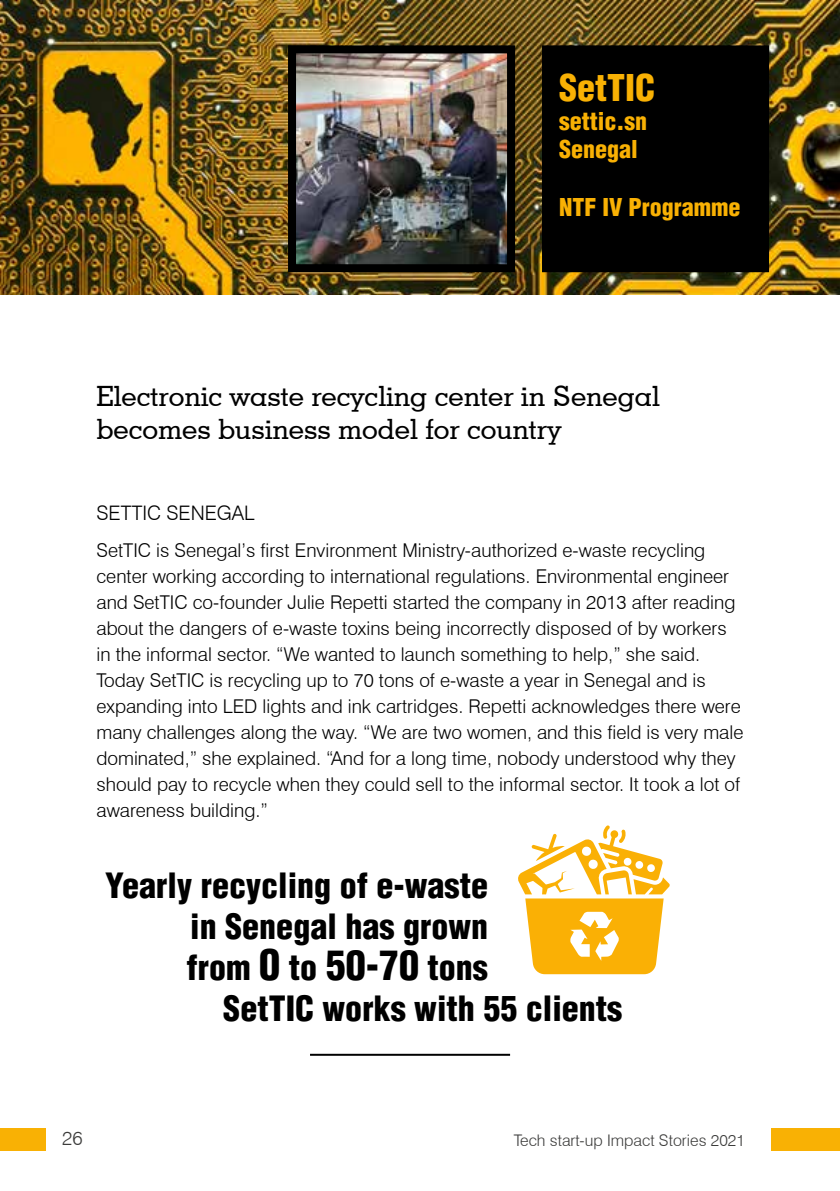
<style>
.page{position:relative;width:840px;height:1191px;background:#fff}
.page>*{position:absolute;margin:0;border:0;box-sizing:border-box;transform-origin:0 0}
.t1{font:900 condensed 36px "Helvetica";color:#f9b104}
.t2{font:900 condensed 34px "Helvetica";color:#000}
.t3{font:500 28px/33.6px "Geometric Slab 703 BT";color:#000}
.t4{font:900 condensed 24px/28.8px "Helvetica";color:#f9b104}
.t5{font:300 20px "Swiss 721 BT";color:#000}
.t6{font:300 19.2px "Swiss 721 BT";color:#3c3c3b}
.t7{font:300 19px/26px "Swiss 721 BT";color:#000}
.t8{font:300 16px "Swiss 721 BT";color:#3c3c3b}
.s1{font-size:42px}
.s2{font-size:40px}
</style>
<div class="page">
<div style="left:0;top:1128px;width:45px;height:22px;background:#f9b104"></div>
<div style="left:771px;top:1128px;width:68px;height:22px;background:#f9b104"></div>
<img style="left:0;top:0;width:839px;height:295px">
<img style="left:297px;top:54px;width:208px;height:209px">
<div style="left:288px;top:45px;width:226px;height:227px;border:8px solid #000"></div>
<div style="left:545px;top:49px;width:219px;height:219px;background:#000"></div>
<div style="left:541px;top:45px;width:227px;height:227px;border:8px solid #000"></div>
<hr style="left:310px;top:1053px;width:200px;height:2px;background:#000">
<svg style="left:518px;top:825px;width:151px;height:149px"></svg>
<h1 class="t1" style="left:558px;top:65px;width:98px">SetTIC</h1>
<p class="t4" style="left:558px;top:106px;width:89px">settic.sn<br>Senegal</p>
<p class="t4" style="left:558px;top:193px;width:183px">NTF IV Programme</p>
<h3 class="t3" style="left:96px;top:378px;width:564px">Electronic waste recycling center in Senegal becomes business model for country</h3>
<p class="t5" style="left:96px;top:500px;width:160px">SETTIC SENEGAL</p>
<p class="t7" style="left:96px;top:537px;width:648px">SetTIC is Senegal’s first Environment Ministry-authorized e-waste recycling center working according to international regulations. Environmental engineer and SetTIC co-founder Julie Repetti started the company in 2013 after reading about the dangers of e-waste toxins being incorrectly disposed of by workers in the informal sector. “We wanted to launch something to help,” she said.<br>Today SetTIC is recycling up to 70 tons of e-waste a year in Senegal and is expanding into LED lights and ink cartridges. Repetti acknowledges there were many challenges along the way. “We are two women, and this field is very male dominated,” she explained. “And for a long time, nobody understood why they should pay to recycle when they could sell to the informal sector. It took a lot of awareness building.”</p>
<h2 class="t2" style="left:105px;top:864px;width:384px">Yearly recycling of e-waste</h2>
<h2 class="t2" style="left:190px;top:905px;width:299px">in Senegal has grown</h2>
<h2 class="t2" style="left:186px;top:945px;width:303px">from <span class="s1">0</span> to <span class="s2">50-70</span> tons</h2>
<h2 class="t2" style="left:223px;top:986px;width:400px">SetTIC works with 55 clients</h2>
<p class="t6" style="left:62px;top:1126px;width:22px">26</p>
<p class="t8" style="left:513px;top:1131px;width:232px">Tech start-up Impact Stories 2021</p>
</div>
